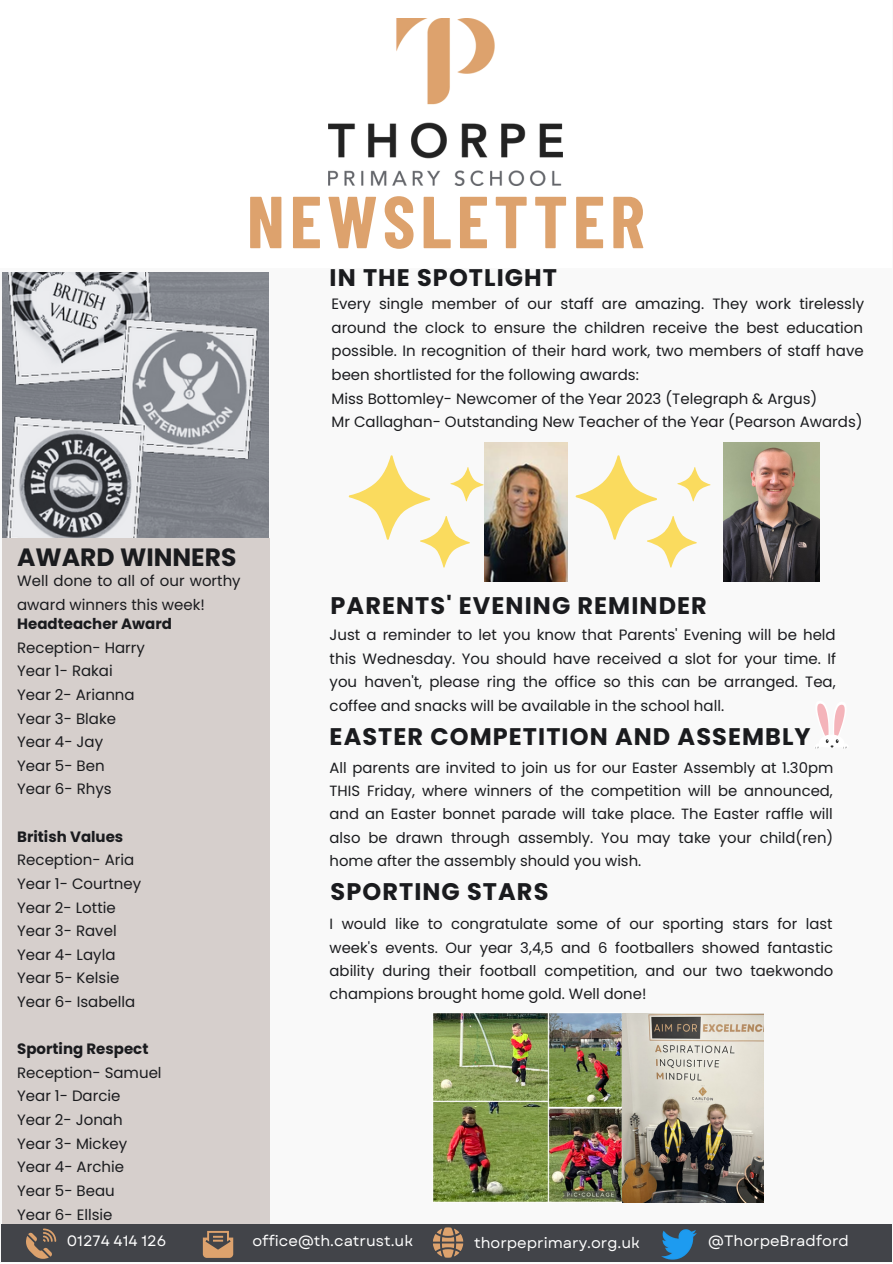
<style>
.page{position:relative;width:893px;height:1264px;background:#fff}
.page>*{position:absolute;margin:0;border:0;box-sizing:border-box;transform-origin:0 0}
.t1{font:700 73.5px "Barlow Condensed";letter-spacing:.07em;color:#dda26d}
.t2{font:700 25.05px "Poppins";color:#1a1b1e}
.t3{font:700 24px "Poppins";letter-spacing:.045em;color:#1a1b1e}
.t4{font:15px/23.5px "Poppins";color:#1a1b1e}
.t5{font:15px "Garet";color:#fff}
.t6{font:700 15px "Poppins";color:#1a1b1e}
.t7{font:14.85px/23.4px "Poppins";color:#1a1b1e;text-align:justify}
</style>
<div class="page">
<div style="left:0;top:0;width:892px;height:1262px;background:#f9f9f9"></div>
<img style="left:2px;top:272px;width:267px;height:266px">
<div style="left:2px;top:538px;width:268px;height:689px;background:#d6cfcc"></div>
<div style="left:1px;top:1224px;width:890px;height:37px;background:#424449"></div>
<div style="left:0;top:0;width:891px;height:268px;background:#fff"></div>
<img style="left:328px;top:18px;width:234px;height:168px">
<svg style="left:26px;top:1228px;width:30px;height:30px"></svg>
<svg style="left:203px;top:1231px;width:30px;height:26px"></svg>
<svg style="left:433px;top:1227px;width:30px;height:30px"></svg>
<img style="left:661px;top:1229px;width:35px;height:29px">
<svg style="left:815px;top:703px;width:32px;height:45px"></svg>
<img style="left:433px;top:1013px;width:330px;height:189px">
<img style="left:484px;top:443px;width:83px;height:138px">
<svg style="left:348px;top:455px;width:135px;height:112px"></svg>
<svg style="left:575px;top:455px;width:135px;height:112px"></svg>
<img style="left:723px;top:443px;width:96px;height:138px">
<h1 class="t1" style="left:247px;top:175px;width:399px">NEWSLETTER</h1>
<h3 class="t3" style="left:329px;top:260px;width:229px">IN THE SPOTLIGHT</h3>
<h2 class="t2" style="left:17px;top:539px;width:221px">AWARD WINNERS</h2>
<p class="t4" style="left:17px;top:569px;width:225px">Well done to all of our worthy award winners this week!</p>
<p class="t6" style="left:17px;top:613px;width:156px">Headteacher Award</p>
<p class="t4" style="left:17px;top:635px;width:129px">Reception- Harry<br>Year 1- Rakai<br>Year 2- Arianna<br>Year 3- Blake<br>Year 4- Jay<br>Year 5- Ben<br>Year 6- Rhys</p>
<p class="t6" style="left:17px;top:826px;width:108px">British Values</p>
<p class="t4" style="left:17px;top:848px;width:125px">Reception- Aria<br>Year 1- Courtney<br>Year 2- Lottie<br>Year 3- Ravel<br>Year 4- Layla<br>Year 5- Kelsie<br>Year 6- Isabella</p>
<p class="t6" style="left:17px;top:1038px;width:133px">Sporting Respect</p>
<p class="t4" style="left:17px;top:1060px;width:146px">Reception- Samuel<br>Year 1- Darcie<br>Year 2- Jonah<br>Year 3- Mickey<br>Year 4- Archie<br>Year 5- Beau<br>Year 6- Ellsie</p>
<p class="t4" style="left:331px;top:292px;width:534px">Every single member of our staff are amazing. They work tirelessly around the clock to ensure the children receive the best education possible. In recognition of their hard work, two members of staff have been shortlisted for the following awards:<br>Miss Bottomley- Newcomer of the Year 2023 (Telegraph &amp; Argus)<br>Mr Callaghan- Outstanding New Teacher of the Year (Pearson Awards)</p>
<h3 class="t3" style="left:330px;top:588px;width:378px">PARENTS' EVENING REMINDER</h3>
<p class="t4" style="left:329px;top:623px;width:508px;text-align:justify">Just a reminder to let you know that Parents' Evening will be held this Wednesday. You should have received a slot for your time. If you haven't, please ring the office so this can be arranged. Tea, coffee and snacks will be available in the school hall.</p>
<h3 class="t3" style="left:329px;top:720px;width:482px">EASTER COMPETITION AND ASSEMBLY</h3>
<p class="t7" style="left:329px;top:755px;width:505px">All parents are invited to join us for our Easter Assembly at 1.30pm THIS Friday, where winners of the competition will be announced, and an Easter bonnet parade will take place. The Easter raffle will also be drawn through assembly. You may take your child(ren) home after the assembly should you wish.</p>
<h3 class="t3" style="left:330px;top:874px;width:219px">SPORTING STARS</h3>
<p class="t7" style="left:329px;top:912px;width:505px">I would like to congratulate some of our sporting stars for last week's events. Our year 3,4,5 and 6 footballers showed fantastic ability during their football competition, and our two taekwondo champions brought home gold. Well done!</p>
<p class="t5" style="left:67px;top:1230px;width:101px">01274 414 126</p>
<p class="t5" style="left:252px;top:1230px;width:162px">office@th.catrust.uk</p>
<p class="t5" style="left:708px;top:1229px;width:142px">@ThorpeBradford</p>
<p class="t5" style="left:474px;top:1231px;width:167px">thorpeprimary.org.uk</p>
</div>
